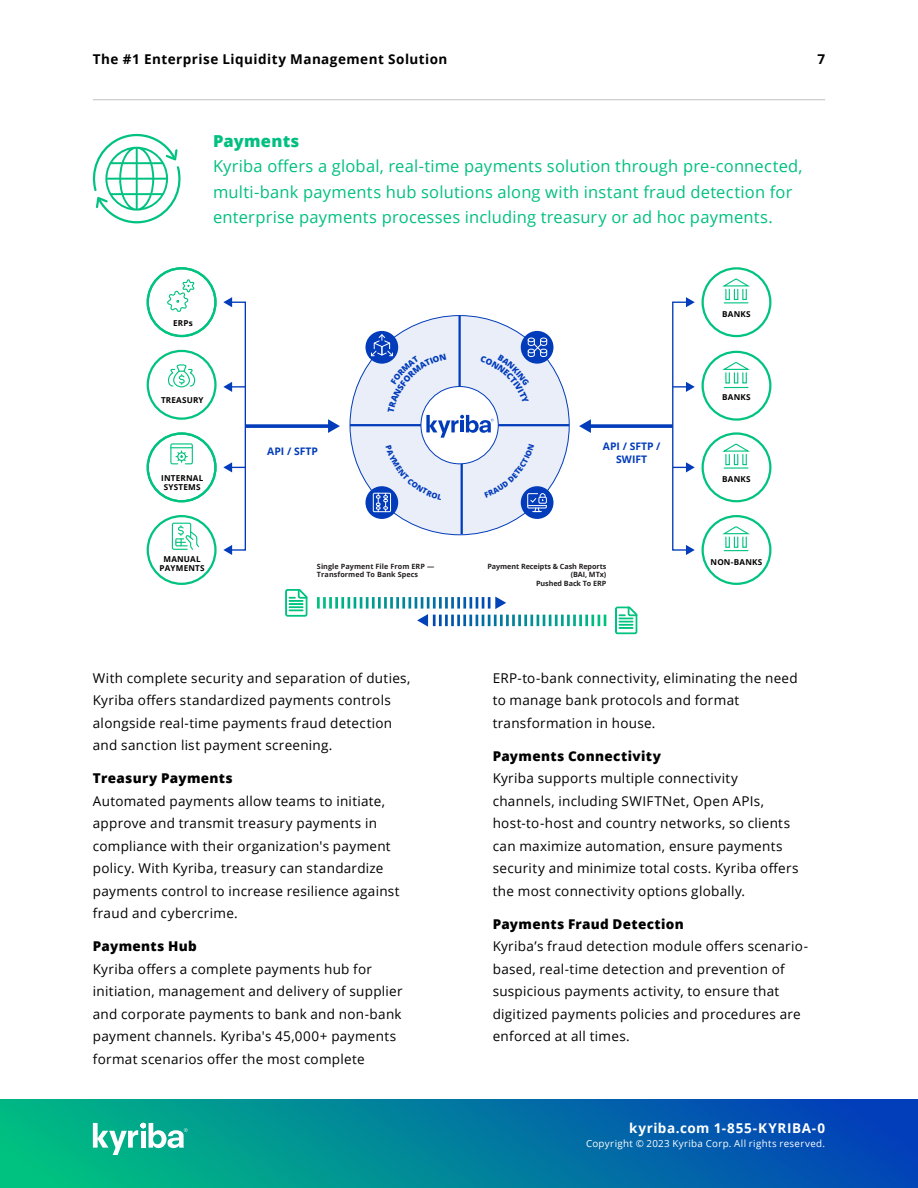
<style>
.page{position:relative;width:918px;height:1188px;background:#fff}
.page>*{position:absolute;margin:0;border:0;box-sizing:border-box;transform-origin:0 0}
.t1{font:16.5px/25.5px "Open Sans";letter-spacing:.01em;color:#00bf80}
.t2{font:800 16.5px "Open Sans";letter-spacing:.015em;color:#00bf80}
.t3{font:13.5px/22.5px "Open Sans";letter-spacing:.02em;color:#000}
.t4{font:800 13.5px "Open Sans";letter-spacing:.025em;color:#000}
.t5{font:700 13.5px "Open Sans";letter-spacing:.035em;color:#000101}
.t6{font:700 13.5px "Open Sans";letter-spacing:.045em;color:#fff}
.t7{font:700 10.35px/12.6px "Open Sans";color:#023cba;text-align:center}
.t8{font:9.75px "Open Sans";letter-spacing:.035em;color:#fff}
.t9{font:700 8.1px/9px "Open Sans";letter-spacing:.025em;color:#000;text-align:center}
.t10{font:700 7.2px/8.7px "Open Sans";color:#231f20}
</style>
<div class="page">
<div style="left:0;top:1099px;width:918px;height:89px;background:linear-gradient(to right,#00c180,#033dba)"></div>
<svg style="left:93px;top:1123px;width:95px;height:32px"></svg>
<hr style="left:93px;top:99px;width:732px;height:1px;background:#c0c1c0">
<div style="left:147px;top:432px;width:70px;height:70px;border:2px solid #00c37f;border-radius:50%"></div>
<div style="left:147px;top:350px;width:70px;height:70px;border:2px solid #00c37f;border-radius:50%"></div>
<div style="left:147px;top:515px;width:70px;height:70px;border:2px solid #00c37f;border-radius:50%"></div>
<div style="left:147px;top:267px;width:70px;height:70px;border:2px solid #00c37f;border-radius:50%"></div>
<svg style="left:167px;top:279px;width:28px;height:33px"></svg>
<div style="left:170px;top:443px;width:23px;height:21px;border:1px solid #00c37f;border-radius:2px"></div>
<svg style="left:171px;top:447px;width:21px;height:15px"></svg>
<svg style="left:168px;top:364px;width:28px;height:24px"></svg>
<svg style="left:171px;top:522px;width:29px;height:28px"></svg>
<div style="left:230px;top:302px;width:16px;height:249px;border:1px solid #023cba"></div>
<svg style="left:223px;top:297px;width:9px;height:10px"></svg>
<svg style="left:223px;top:545px;width:9px;height:10px"></svg>
<svg style="left:245px;top:424px;width:83px;height:4px"></svg>
<svg style="left:328px;top:419px;width:12px;height:14px"></svg>
<svg style="left:591px;top:424px;width:81px;height:4px"></svg>
<svg style="left:579px;top:419px;width:12px;height:14px"></svg>
<svg style="left:285px;top:589px;width:22px;height:28px"></svg>
<svg style="left:615px;top:607px;width:22px;height:27px"></svg>
<svg style="left:223px;top:382px;width:22px;height:10px"></svg>
<svg style="left:223px;top:462px;width:22px;height:10px"></svg>
<div style="left:702px;top:515px;width:69px;height:70px;border:2px solid #00c37f;border-radius:50%"></div>
<svg style="left:724px;top:550px;width:24px;height:1px"></svg>
<svg style="left:722px;top:526px;width:27px;height:9px"></svg>
<div style="left:742px;top:536px;width:5px;height:12px;border:1px solid #00c37f"></div>
<div style="left:734px;top:537px;width:4px;height:11px;border:1px solid #00c37f"></div>
<div style="left:725px;top:537px;width:5px;height:11px;border:1px solid #00c37f"></div>
<div style="left:702px;top:432px;width:69px;height:70px;border:2px solid #00c37f;border-radius:50%"></div>
<hr style="left:724px;top:467px;width:24px;height:2px;background:#00c37f">
<svg style="left:722px;top:443px;width:27px;height:9px"></svg>
<div style="left:742px;top:454px;width:5px;height:11px;border:1px solid #00c37f"></div>
<div style="left:734px;top:454px;width:4px;height:11px;border:1px solid #00c37f"></div>
<div style="left:725px;top:454px;width:5px;height:11px;border:1px solid #00c37f"></div>
<div style="left:702px;top:351px;width:69px;height:70px;border:2px solid #00c37f;border-radius:50%"></div>
<svg style="left:724px;top:387px;width:24px;height:1px"></svg>
<svg style="left:722px;top:362px;width:27px;height:8px"></svg>
<div style="left:742px;top:372px;width:5px;height:11px;border:1px solid #00c37f"></div>
<div style="left:734px;top:372px;width:4px;height:12px;border:1px solid #00c37f"></div>
<div style="left:725px;top:372px;width:5px;height:12px;border:1px solid #00c37f"></div>
<div style="left:702px;top:267px;width:69px;height:70px;border:2px solid #00c37f;border-radius:50%"></div>
<svg style="left:724px;top:302px;width:24px;height:1px"></svg>
<svg style="left:722px;top:278px;width:27px;height:9px"></svg>
<div style="left:742px;top:289px;width:5px;height:11px;border:1px solid #00c37f"></div>
<div style="left:734px;top:289px;width:4px;height:11px;border:1px solid #00c37f"></div>
<div style="left:725px;top:289px;width:5px;height:11px;border:1px solid #00c37f"></div>
<div style="left:672px;top:302px;width:16px;height:249px;border:1px solid #023cba"></div>
<svg style="left:686px;top:297px;width:9px;height:10px"></svg>
<svg style="left:686px;top:545px;width:9px;height:10px"></svg>
<svg style="left:673px;top:382px;width:22px;height:10px"></svg>
<svg style="left:673px;top:462px;width:22px;height:10px"></svg>
<svg style="left:349px;top:315px;width:221px;height:221px"></svg>
<hr style="left:458px;top:316px;width:3px;height:71px;background:#023cba">
<hr style="left:461px;top:464px;width:2px;height:70px;background:#023cba">
<hr style="left:350px;top:424px;width:71px;height:2px;background:#023cba">
<hr style="left:498px;top:424px;width:71px;height:2px;background:#023cba">
<svg style="left:365px;top:331px;width:33px;height:33px"></svg>
<div style="left:521px;top:331px;width:32px;height:33px;background:#023cba;border-radius:50%"></div>
<svg style="left:365px;top:486px;width:33px;height:33px"></svg>
<div style="left:521px;top:486px;width:32px;height:33px;background:#023cba;border-radius:50%"></div>
<div style="left:373px;top:493px;width:18px;height:19px;border:1px solid #fff"></div>
<svg style="left:317px;top:597px;width:289px;height:30px"></svg>
<svg style="left:92px;top:133px;width:89px;height:90px"></svg>
<svg style="left:370px;top:333px;width:178px;height:105px"></svg>
<svg style="left:484px;top:444px;width:63px;height:68px;background:#cfdaf1"></svg>
<svg style="left:376px;top:445px;width:66px;height:67px;background:#d5def3"></svg>
<p class="t5" style="left:93px;top:50px;width:356px">The #1 Enterprise Liquidity Management Solution</p>
<p class="t5" style="left:817px;top:50px;width:9px">7</p>
<p class="t2" style="left:213px;top:128px;width:88px">Payments</p>
<p class="t1" style="left:213px;top:153px;width:591px">Kyriba offers a global, real-time payments solution through pre-connected, multi-bank payments hub solutions along with instant fraud detection for enterprise payments processes including treasury or ad hoc payments.</p>
<p class="t9" style="left:173px;top:319px;width:21px">ERPs</p>
<p class="t9" style="left:161px;top:396px;width:44px">TREASURY</p>
<p class="t9" style="left:161px;top:473px;width:44px">INTERNAL<br>SYSTEMS</p>
<p class="t7" style="left:267px;top:445px;width:52px">API / SFTP</p>
<p class="t7" style="left:603px;top:440px;width:59px">API / SFTP /<br>SWIFT</p>
<p class="t9" style="left:159px;top:555px;width:47px">MANUAL<br>PAYMENTS</p>
<p class="t10" style="left:317px;top:562px;width:119px">Single Payment File From ERP —<br>Transformed To Bank Specs</p>
<p class="t10" style="left:487px;top:562px;width:120px;text-align:right">Payment Receipts &amp; Cash Reports (BAI, MTx)<br>Pushed Back To ERP</p>
<p class="t9" style="left:722px;top:309px;width:30px">BANKS</p>
<p class="t9" style="left:722px;top:393px;width:30px">BANKS</p>
<p class="t9" style="left:722px;top:474px;width:30px">BANKS</p>
<p class="t9" style="left:711px;top:557px;width:53px">NON-BANKS</p>
<p class="t3" style="left:93px;top:666px;width:319px">With complete security and separation of duties, Kyriba offers standardized payments controls alongside real-time payments fraud detection and sanction list payment screening.</p>
<p class="t4" style="left:93px;top:768px;width:141px">Treasury Payments</p>
<p class="t3" style="left:93px;top:789px;width:308px">Automated payments allow teams to initiate, approve and transmit treasury payments in compliance with their organization's payment policy. With Kyriba, treasury can standardize payments control to increase resilience against fraud and cybercrime.</p>
<p class="t4" style="left:93px;top:936px;width:106px">Payments Hub</p>
<p class="t3" style="left:93px;top:957px;width:311px">Kyriba offers a complete payments hub for initiation, management and delivery of supplier and corporate payments to bank and non-bank payment channels. Kyriba's 45,000+ payments format scenarios offer the most complete</p>
<p class="t3" style="left:493px;top:666px;width:307px">ERP-to-bank connectivity, eliminating the need to manage bank protocols and format transformation in house.</p>
<p class="t4" style="left:493px;top:746px;width:170px">Payments Connectivity</p>
<p class="t3" style="left:493px;top:767px;width:307px">Kyriba supports multiple connectivity channels, including SWIFTNet, Open APIs, host-to-host and country networks, so clients can maximize automation, ensure payments security and minimize total costs. Kyriba offers the most connectivity options globally.</p>
<p class="t4" style="left:493px;top:914px;width:193px">Payments Fraud Detection</p>
<p class="t3" style="left:493px;top:935px;width:317px">Kyriba’s fraud detection module offers scenario&shy;based, real-time detection and prevention of suspicious payments activity, to ensure that digitized payments policies and procedures are enforced at all times.</p>
<p class="t6" style="left:629px;top:1119px;width:197px">kyriba.com 1-855-KYRIBA-0</p>
<p class="t8" style="left:586px;top:1137px;width:241px">Copyright © 2023 Kyriba Corp. All rights reserved.</p>
</div>
